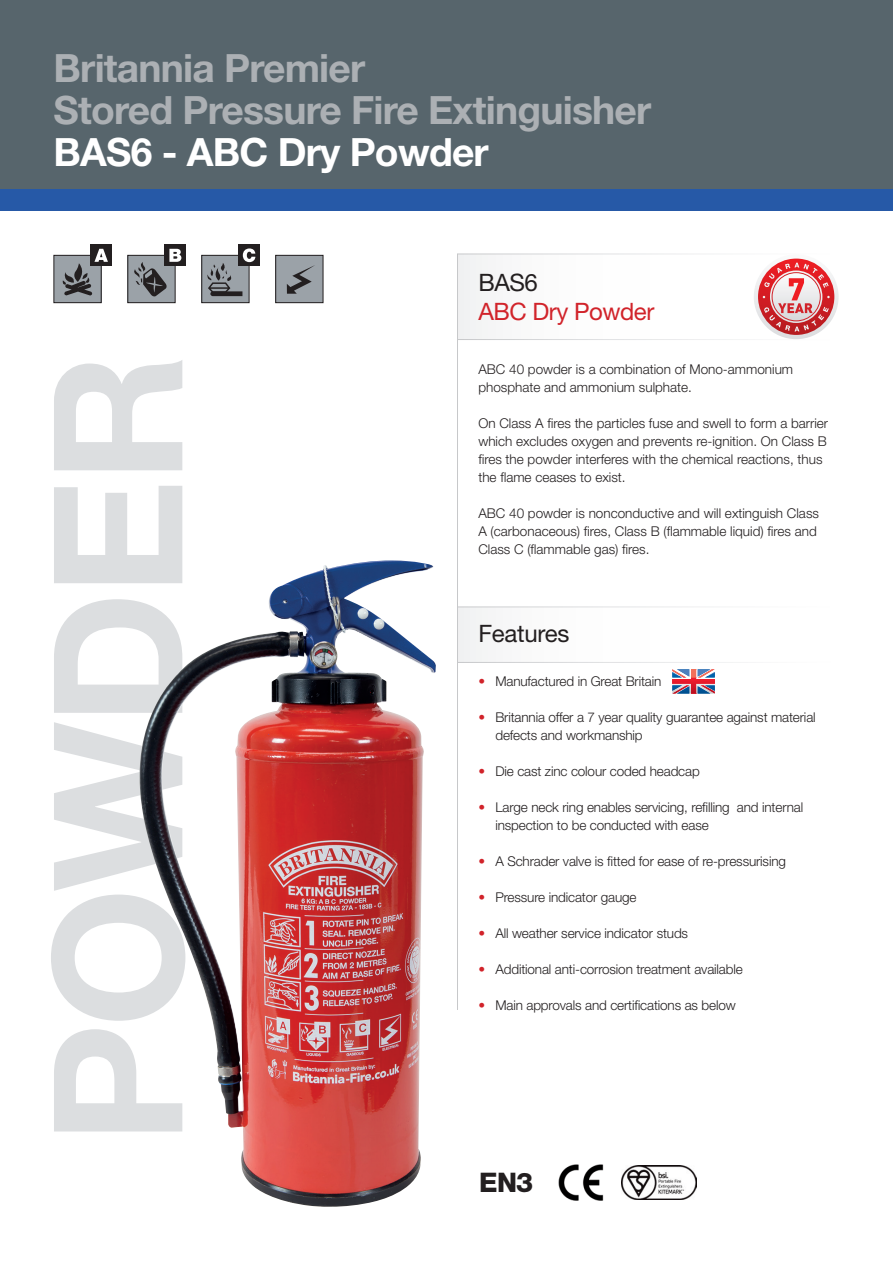
<style>
.page{position:relative;width:893px;height:1263px;background:#fff}
.page>*{position:absolute;margin:0;border:0;box-sizing:border-box;transform-origin:0 0}
.t1{font:700 179.7px "Helvetica Neue LT Std";letter-spacing:-.02em;color:#dcdee0}
.t2{font:700 39px/42px "Helvetica Neue LT Std";letter-spacing:-.02em;color:#acb0b4}
.t3{font:700 39px "Helvetica Neue LT Std";letter-spacing:-.02em;color:#fff}
.t4{font:800 27px "Helvetica Neue LT Std";color:#231f20}
.t5{font:24px "Helvetica Neue LT Std";letter-spacing:-.01em;color:#231f20}
.t6{font:24px "Helvetica Neue LT Std";letter-spacing:-.02em;color:#d1232a}
.t7{font:300 13.5px/18px "Helvetica Neue LT Std";letter-spacing:-.01em;color:#231f20}
.s1{color:#d1232a}
</style>
<div class="page">
<div style="left:0;top:0;width:893px;height:211px;background:#57656c"></div>
<div style="left:54px;top:255px;width:47px;height:48px;background:#9ba2a8"></div>
<div style="left:53px;top:255px;width:49px;height:48px;border:1px solid #231f20"></div>
<div style="left:91px;top:245px;width:21px;height:21px;background:#231f20"></div>
<svg style="left:62px;top:249px;width:46px;height:47px"></svg>
<div style="left:128px;top:255px;width:47px;height:48px;background:#9ba2a8"></div>
<div style="left:127px;top:255px;width:49px;height:48px;border:1px solid #231f20"></div>
<div style="left:164px;top:245px;width:22px;height:21px;background:#231f20"></div>
<svg style="left:132px;top:249px;width:49px;height:48px"></svg>
<div style="left:202px;top:255px;width:47px;height:48px;background:#9ba2a8"></div>
<div style="left:201px;top:255px;width:48px;height:48px;border:1px solid #231f20"></div>
<div style="left:238px;top:245px;width:22px;height:21px;background:#231f20"></div>
<svg style="left:207px;top:248px;width:48px;height:48px"></svg>
<div style="left:276px;top:255px;width:47px;height:48px;background:#9ba2a8"></div>
<div style="left:275px;top:255px;width:48px;height:48px;border:1px solid #231f20"></div>
<svg style="left:287px;top:265px;width:28px;height:29px"></svg>
<img style="left:558px;top:1164px;width:46px;height:37px">
<div style="left:0;top:190px;width:893px;height:21px;background:#2659a7"></div>
<svg style="left:672px;top:669px;width:43px;height:25px"></svg>
<img style="left:621px;top:1165px;width:75px;height:35px">
<hr style="left:457px;top:254px;width:1px;height:756px;background:#c7c8ca">
<hr style="left:457px;top:254px;width:382px;height:1px;background:#fff">
<hr style="left:457px;top:339px;width:382px;height:1px;background:#fff">
<svg style="left:754px;top:254px;width:85px;height:85px"></svg>
<svg style="left:758px;top:259px;width:76px;height:76px"></svg>
<img style="left:139px;top:560px;width:297px;height:647px">
<h2 class="t2" style="left:54px;top:46px;width:599px">Britannia Premier<br>Stored Pressure Fire Extinguisher</h2>
<h2 class="t3" style="left:54px;top:128px;width:437px">BAS6 - ABC Dry Powder</h2>
<h1 class="t1" style="left:7px;top:1144px;width:792px;rotate:-90deg">POWDER</h1>
<h3 class="t5" style="left:478px;top:269px;width:61px">BAS6</h3>
<h3 class="t6" style="left:478px;top:297px;width:177px">ABC Dry Powder</h3>
<p class="t7" style="left:478px;top:360px;width:316px">ABC 40 powder is a combination of Mono-ammonium phosphate and ammonium sulphate.</p>
<p class="t7" style="left:478px;top:414px;width:351px">On Class A fires the particles fuse and swell to form a barrier which excludes oxygen and prevents re-ignition. On Class B fires the powder interferes with the chemical reactions, thus the flame ceases to exist.</p>
<p class="t7" style="left:478px;top:504px;width:342px">ABC 40 powder is nonconductive and will extinguish Class<br>A (carbonaceous) fires, Class B (flammable liquid) fires and<br>Class C (flammable gas) fires.</p>
<h3 class="t5" style="left:478px;top:619px;width:93px">Features</h3>
<p class="t7" style="left:478px;top:671px;width:185px"><span class="s1">•</span> Manufactured in Great Britain</p>
<p class="t7" style="left:495px;top:707px;width:322px;text-indent:-17px"><span class="s1">•</span> Britannia offer a 7 year quality guarantee against material defects and workmanship</p>
<p class="t7" style="left:478px;top:761px;width:223px"><span class="s1">•</span> Die cast zinc colour coded headcap</p>
<p class="t7" style="left:495px;top:797px;width:309px;text-indent:-17px"><span class="s1">•</span> Large neck ring enables servicing, refilling and internal inspection to be conducted with ease</p>
<p class="t7" style="left:478px;top:851px;width:309px"><span class="s1">•</span> A Schrader valve is fitted for ease of re-pressurising</p>
<p class="t7" style="left:478px;top:888px;width:160px"><span class="s1">•</span> Pressure indicator gauge</p>
<p class="t7" style="left:478px;top:924px;width:211px"><span class="s1">•</span> All weather service indicator studs</p>
<p class="t7" style="left:478px;top:960px;width:266px"><span class="s1">•</span> Additional anti-corrosion treatment available</p>
<p class="t7" style="left:478px;top:996px;width:259px"><span class="s1">•</span> Main approvals and certifications as below</p>
<h3 class="t4" style="left:479px;top:1166px;width:56px">EN3</h3>
</div>
